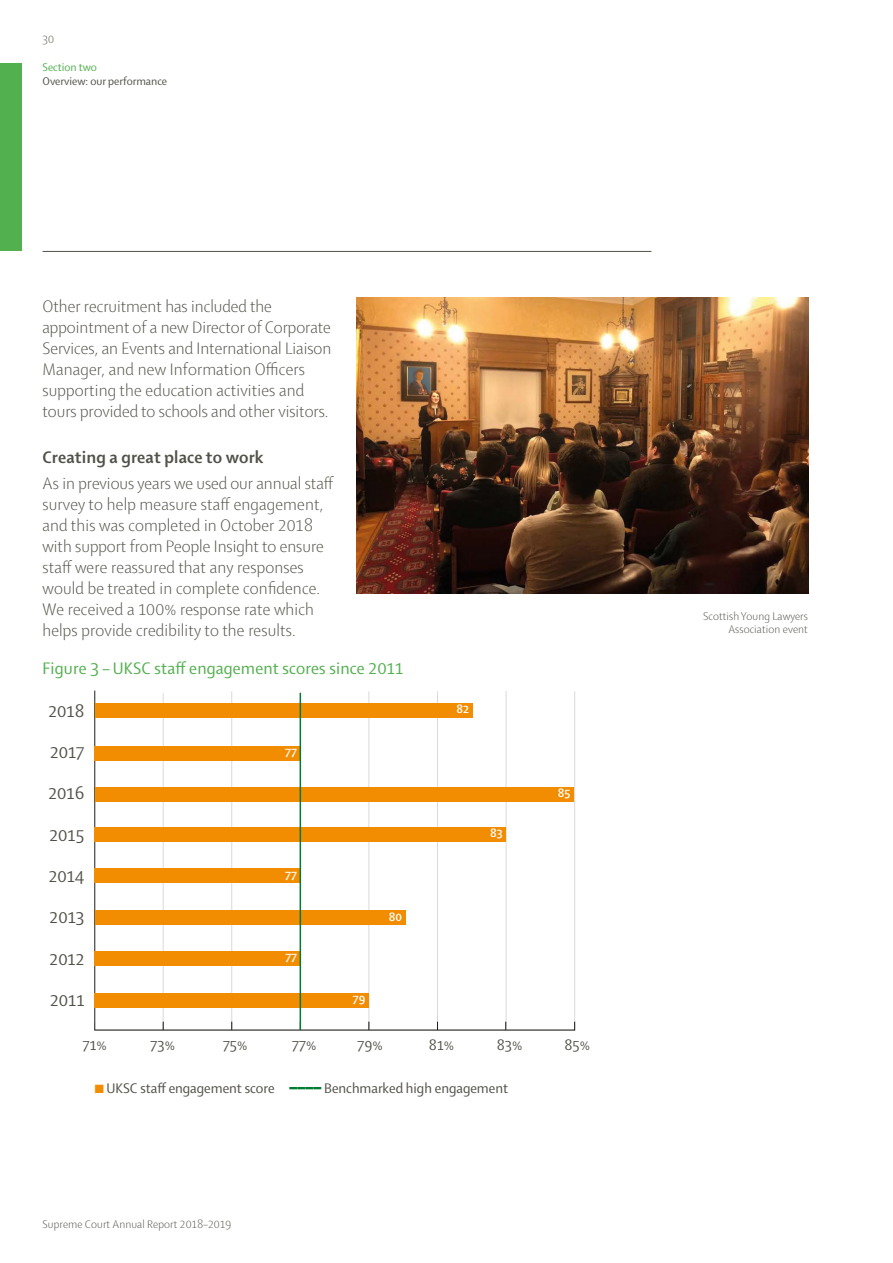
<style>
.page{position:relative;width:893px;height:1263px;background:#fff}
.page>*{position:absolute;margin:0;border:0;box-sizing:border-box;transform-origin:0 0}
.Body_12_14_grey_LIGH{font:300 18px/21px "Shaker 2";letter-spacing:.01em;color:#525149}
.Table_Title_12_14_gr{font:18px "Shaker 2";letter-spacing:.01em;color:#53b04f}
.t1{font:18px "Shaker 2";color:#525149}
.Body_12_14_grey_Ligh{font:700 18px "Shaker 2";letter-spacing:.01em;color:#525149}
.t2{font:15px "Shaker 2";color:#525149}
.Captions-PgNos_8_9_g{font:300 12px/13.5px "Shaker 2";letter-spacing:.01em;color:#525149;text-align:right}
.t3{font:12px/13.5px "Shaker 2";color:#525149}
.t4{font:700 12px "Shaker 2";color:#fff}
.s1{color:#53b04f}
.s2{color:#f28c00}
.s3{font-weight:800;font-size:21px;color:#007d32}
</style>
<div class="page">
<div style="left:0;top:64px;width:21px;height:187px;background:#53b04f"></div>
<hr style="left:43px;top:251px;width:608px;height:1px;background:#525149">
<hr style="left:231px;top:691px;width:1px;height:337px;background:#dadada">
<hr style="left:300px;top:691px;width:1px;height:337px;background:#dadada">
<hr style="left:369px;top:691px;width:1px;height:337px;background:#dadada">
<hr style="left:437px;top:691px;width:1px;height:337px;background:#dadada">
<hr style="left:506px;top:691px;width:1px;height:337px;background:#dadada">
<hr style="left:574px;top:691px;width:1px;height:337px;background:#dadada">
<hr style="left:163px;top:693px;width:1px;height:337px;background:#dadada">
<hr style="left:94px;top:1030px;width:481px;height:1px;background:#1d1d1b">
<hr style="left:94px;top:690px;width:1px;height:332px;background:#1d1d1b">
<div style="left:95px;top:703px;width:377px;height:15px;background:#f28c00"></div>
<div style="left:95px;top:745px;width:205px;height:15px;background:#f28c00"></div>
<div style="left:95px;top:787px;width:479px;height:15px;background:#f28c00"></div>
<div style="left:95px;top:827px;width:411px;height:15px;background:#f28c00"></div>
<div style="left:95px;top:868px;width:205px;height:15px;background:#f28c00"></div>
<div style="left:95px;top:910px;width:311px;height:15px;background:#f28c00"></div>
<div style="left:95px;top:951px;width:205px;height:15px;background:#f28c00"></div>
<div style="left:95px;top:992px;width:274px;height:15px;background:#f28c00"></div>
<hr style="left:300px;top:693px;width:1px;height:337px;background:#007d32">
<img style="left:356px;top:298px;width:453px;height:295px">
<p class="Captions-PgNos_8_9_g" style="left:43px;top:31px;width:13px">30</p>
<p class="t3" style="left:43px;top:60px;width:126px"><span class="s1">Section two<br></span>Overview: our performance</p>
<p class="Body_12_14_grey_LIGH" style="left:43px;top:295px;width:290px">Other recruitment has included the appointment of a new Director of Corporate Services, an Events and International Liaison Manager, and new Information Officers supporting the education activities and tours provided to schools and other visitors.</p>
<p class="Body_12_14_grey_Ligh" style="left:43px;top:446px;width:223px">Creating a great place to work</p>
<p class="Body_12_14_grey_LIGH" style="left:43px;top:471px;width:293px">As in previous years we used our annual staff survey to help measure staff engagement, and this was completed in October 2018 with support from People Insight to ensure staff were reassured that any responses would be treated in complete confidence.<br>We received a 100% response rate which helps provide credibility to the results.</p>
<p class="Table_Title_12_14_gr" style="left:43px;top:656px;width:362px">Figure 3 – UKSC staff engagement scores since 2011</p>
<p class="t1" style="left:49px;top:699px;width:37px">2018</p>
<p class="t1" style="left:50px;top:740px;width:36px">2017</p>
<p class="t1" style="left:49px;top:782px;width:37px">2016</p>
<p class="t1" style="left:50px;top:823px;width:36px">2015</p>
<p class="t1" style="left:49px;top:864px;width:37px">2014</p>
<p class="t1" style="left:50px;top:906px;width:36px">2013</p>
<p class="t1" style="left:50px;top:947px;width:36px">2012</p>
<p class="t1" style="left:50px;top:988px;width:36px">2011</p>
<p class="t4" style="left:285px;top:744px;width:13px">77</p>
<p class="t4" style="left:285px;top:867px;width:13px">77</p>
<p class="t4" style="left:285px;top:950px;width:13px">77</p>
<p class="t4" style="left:389px;top:909px;width:15px">80</p>
<p class="t4" style="left:353px;top:991px;width:14px">79</p>
<p class="t4" style="left:457px;top:701px;width:14px">82</p>
<p class="t4" style="left:490px;top:826px;width:14px">83</p>
<p class="t4" style="left:558px;top:785px;width:14px">85</p>
<p class="t2" style="left:83px;top:1035px;width:26px">71%</p>
<p class="t2" style="left:151px;top:1035px;width:26px">73%</p>
<p class="t2" style="left:223px;top:1035px;width:26px">75%</p>
<p class="t2" style="left:357px;top:1035px;width:27px">79%</p>
<p class="t2" style="left:429px;top:1035px;width:27px">81%</p>
<p class="t2" style="left:564px;top:1035px;width:27px">85%</p>
<p class="t2" style="left:292px;top:1035px;width:26px">77%</p>
<p class="t2" style="left:497px;top:1035px;width:27px">83%</p>
<p class="t2" style="left:95px;top:1079px;width:415px"><span class="s2">■</span> UKSC staff engagement score <span class="s3">––––</span> Benchmarked high engagement</p>
<p class="Captions-PgNos_8_9_g" style="left:43px;top:1217px;width:191px">Supreme Court Annual Report 2018–2019</p>
<p class="Captions-PgNos_8_9_g" style="left:703px;top:608px;width:106px">Scottish Young Lawyers<br>Association event</p>
</div>
